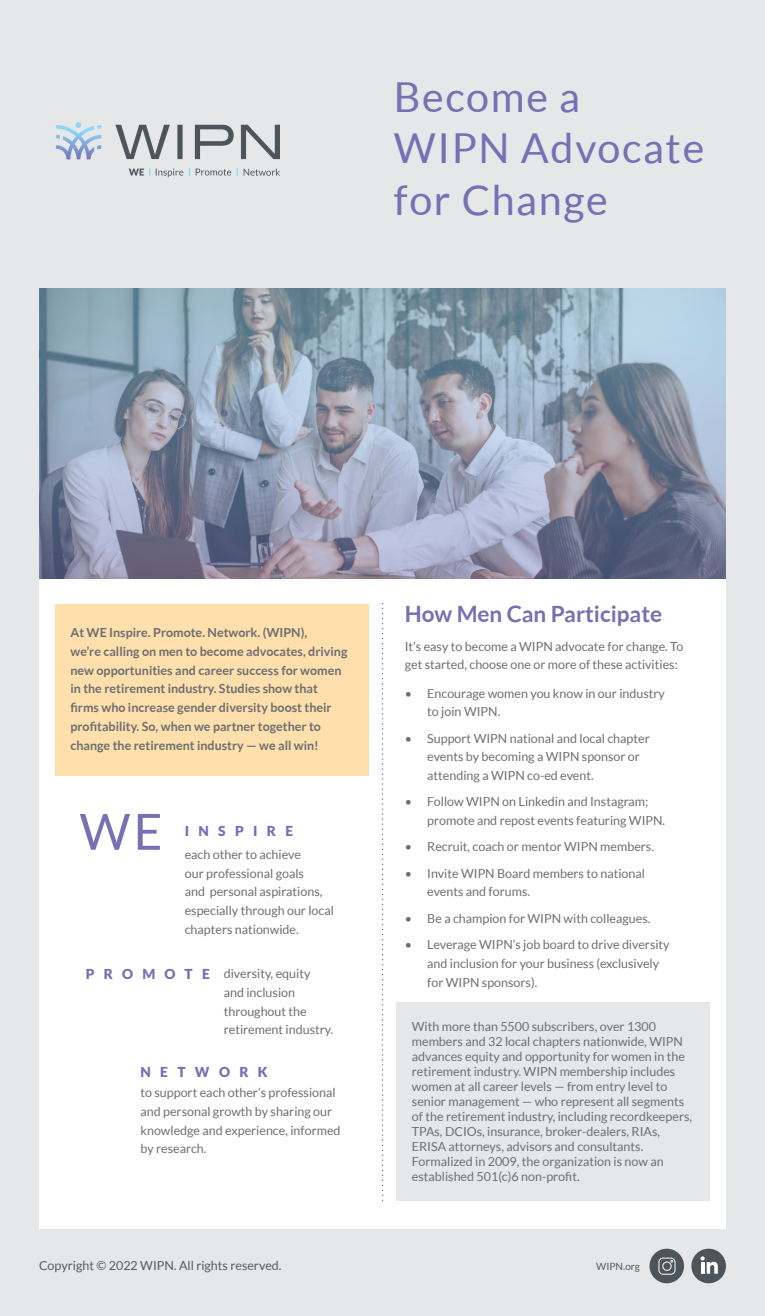
<style>
.page{position:relative;width:765px;height:1316px;background:#e6e7e8}
.page>*{position:absolute;margin:0;border:0;box-sizing:border-box;transform-origin:0 0}
.t1{font:50px "Lato";color:#7670b4}
.t2{font:41.25px/51.5px "Lato";letter-spacing:.04em;color:#7670b4}
.t3{font:700 22.5px "Lato";color:#7670b4}
.t4{font:900 13.75px "Lato";letter-spacing:.68em;color:#7670b4}
.t5{font:12.5px/18.8px "Lato";color:#6d6e71}
.t6{font:700 12.5px/18.8px "Lato";color:#6d6e71}
.t7{font:12.5px "Lato";color:#58595b}
.t8{font:10px "Lato";color:#58595b}
</style>
<div class="page">
<div style="left:39px;top:289px;width:687px;height:940px;background:#fff"></div>
<svg style="left:56px;top:122px;width:45px;height:37px;background:#c0d0e3"></svg>
<svg style="left:115px;top:125px;width:165px;height:34px;background:#b2b5b8"></svg>
<svg style="left:196px;top:169px;width:35px;height:6px"></svg>
<svg style="left:244px;top:169px;width:36px;height:7px"></svg>
<svg style="left:156px;top:169px;width:27px;height:8px"></svg>
<svg style="left:129px;top:168px;width:21px;height:8px"></svg>
<svg style="left:382px;top:603px;width:1px;height:598px"></svg>
<div style="left:55px;top:604px;width:313px;height:171px;background:#ffe0ad"></div>
<img style="left:39px;top:289px;width:687px;height:290px">
<div style="left:396px;top:1002px;width:314px;height:199px;background:#e6e7e8"></div>
<div style="left:691px;top:1248px;width:35px;height:35px;background:#4d555b;border-radius:50%"></div>
<svg style="left:700px;top:1256px;width:18px;height:17px"></svg>
<svg style="left:649px;top:1248px;width:35px;height:35px"></svg>
<h2 class="t2" style="left:394px;top:71px;width:312px">Become a<br>WIPN Advocate for Change</h2>
<p class="t6" style="left:70px;top:623px;width:278px">At WE Inspire. Promote. Network. (WIPN),<br>we’re calling on men to become advocates, driving new opportunities and career success for women in the retirement industry. Studies show that firms who increase gender diversity boost their profitability. So, when we partner together to change the retirement industry — we all win!</p>
<h1 class="t1" style="left:79px;top:804px;width:85px">WE</h1>
<p class="t4" style="left:185px;top:823px;width:110px">INSPIRE</p>
<p class="t5" style="left:185px;top:845px;width:151px">each other to achieve<br>our professional goals<br>and personal aspirations, especially through our local chapters nationwide.</p>
<p class="t5" style="left:224px;top:964px;width:111px">diversity, equity and inclusion throughout the retirement industry.</p>
<p class="t4" style="left:86px;top:966px;width:126px">PROMOTE</p>
<p class="t4" style="left:141px;top:1064px;width:129px">NETWORK</p>
<p class="t5" style="left:141px;top:1083px;width:202px">to support each other’s professional and personal growth by sharing our knowledge and experience, informed by research.</p>
<p class="t7" style="left:39px;top:1258px;width:244px">Copyright © 2022 WIPN. All rights reserved.</p>
<h3 class="t3" style="left:405px;top:601px;width:259px">How Men Can Participate</h3>
<p class="t5" style="left:405px;top:636px;width:280px">It’s easy to become a WIPN advocate for change. To get started, choose one or more of these activities:</p>
<p class="t5" style="left:427px;top:684px;width:239px;text-indent:-22px">• Encourage women you know in our industry to join WIPN.</p>
<p class="t5" style="left:427px;top:729px;width:224px;text-indent:-22px">• Support WIPN national and local chapter events by becoming a WIPN sponsor or attending a WIPN co-ed event.</p>
<p class="t5" style="left:427px;top:792px;width:239px;text-indent:-22px">• Follow WIPN on Linkedin and Instagram; promote and repost events featuring WIPN.</p>
<p class="t5" style="left:405px;top:837px;width:251px">• Recruit, coach or mentor WIPN members.</p>
<p class="t5" style="left:427px;top:864px;width:219px;text-indent:-22px">• Invite WIPN Board members to national events and forums.</p>
<p class="t5" style="left:405px;top:909px;width:247px">• Be a champion for WIPN with colleagues.</p>
<p class="t5" style="left:427px;top:935px;width:244px;text-indent:-22px">• Leverage WIPN’s job board to drive diversity and inclusion for your business (exclusively for WIPN sponsors).</p>
<p class="t5" style="left:412px;top:1018px;width:282px;line-height:15px">With more than 5500 subscribers, over 1300 members and 32 local chapters nationwide, WIPN advances equity and opportunity for women in the retirement industry. WIPN membership includes women at all career levels — from entry level to senior management — who represent all segments of the retirement industry, including recordkeepers, TPAs, DCIOs, insurance, broker-dealers, RIAs, ERISA attorneys, advisors and consultants.<br>Formalized in 2009, the organization is now an established 501(c)6 non-profit.</p>
<p class="t8" style="left:596px;top:1260px;width:45px">WIPN.org</p>
</div>
